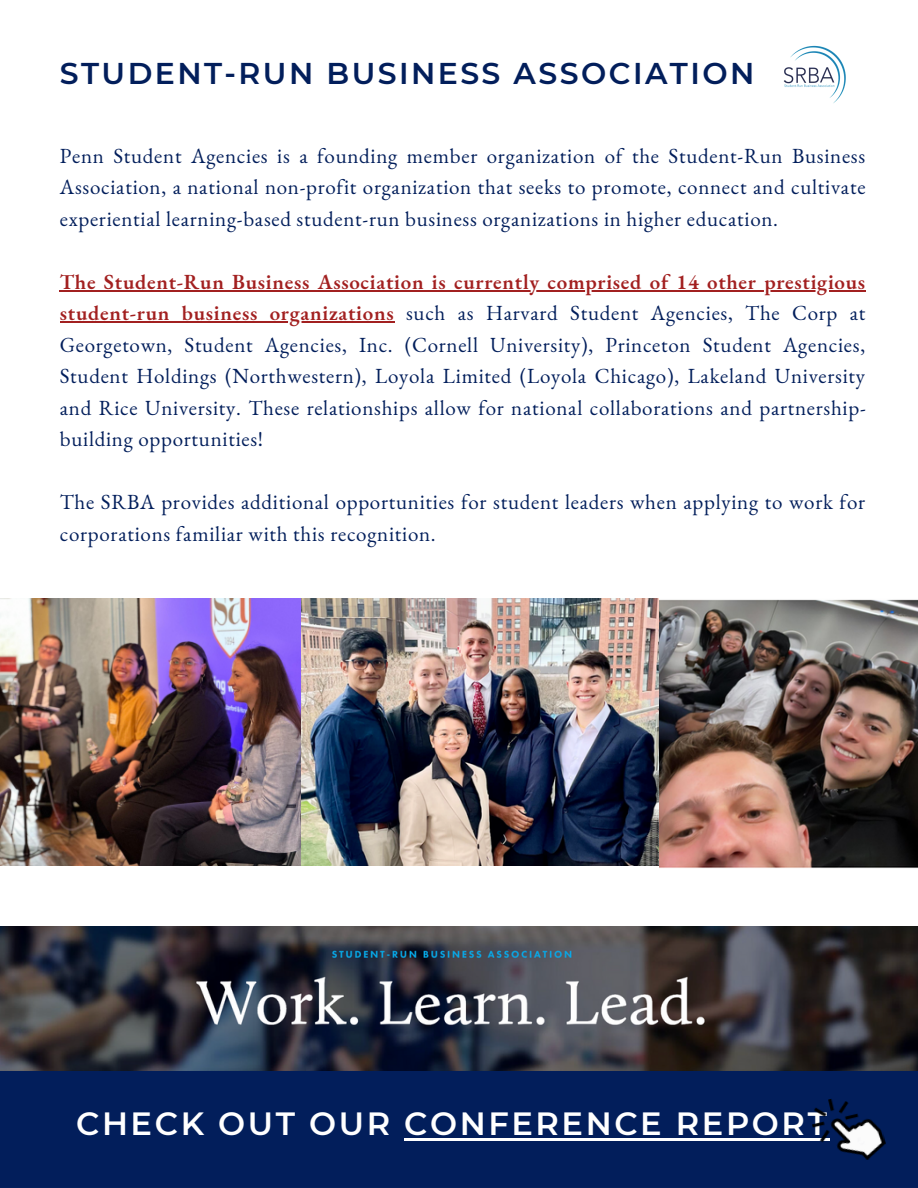
<style>
.page{position:relative;width:918px;height:1188px;background:#fff}
.page>*{position:absolute;margin:0;border:0;box-sizing:border-box;transform-origin:0 0}
.t1{font:600 32.1px "Montserrat";letter-spacing:.08em;color:#fff}
.t2{font:600 30px "Montserrat";letter-spacing:.08em;color:#021e5b}
.t3{font:21px/31.5px "EB Garamond";letter-spacing:.035em;color:#021e5b;text-align:justify}
.s1{font-weight:600;color:#a22020}
</style>
<div class="page">
<img style="left:784px;top:45px;width:62px;height:58px">
<img style="left:0;top:926px;width:918px;height:145px">
<img style="left:301px;top:598px;width:358px;height:267px">
<img style="left:0;top:598px;width:301px;height:268px">
<img style="left:659px;top:599px;width:259px;height:269px">
<hr style="left:60px;top:290px;width:806px;height:1px;background:#a22020">
<hr style="left:60px;top:322px;width:334px;height:1px;background:#a22020">
<div style="left:0;top:1071px;width:918px;height:117px;background:#021e5b"></div>
<hr style="left:404px;top:1138px;width:426px;height:2px;background:#fff">
<img style="left:807px;top:1089px;width:81px;height:81px">
<p class="t2" style="left:60px;top:55px;width:696px">STUDENT-RUN BUSINESS ASSOCIATION</p>
<p class="t3" style="left:60px;top:140px;width:807px">Penn Student Agencies is a founding member organization of the Student-Run Business Association, a national non-profit organization that seeks to promote, connect and cultivate experiential learning-based student-run business organizations in higher education.</p>
<p class="t3" style="left:60px;top:266px;width:807px"><span class="s1">The Student-Run Business Association is currently comprised of 14 other prestigious student-run business organizations</span> such as Harvard Student Agencies, The Corp at Georgetown, Student Agencies, Inc. (Cornell University), Princeton Student Agencies, Student Holdings (Northwestern), Loyola Limited (Loyola Chicago), Lakeland University and Rice University. These relationships allow for national collaborations and partnership&shy;building opportunities!</p>
<p class="t3" style="left:60px;top:486px;width:807px">The SRBA provides additional opportunities for student leaders when applying to work for corporations familiar with this recognition.</p>
<p class="t1" style="left:76px;top:1104px;width:752px">CHECK OUT OUR CONFERENCE REPORT</p>
</div>
